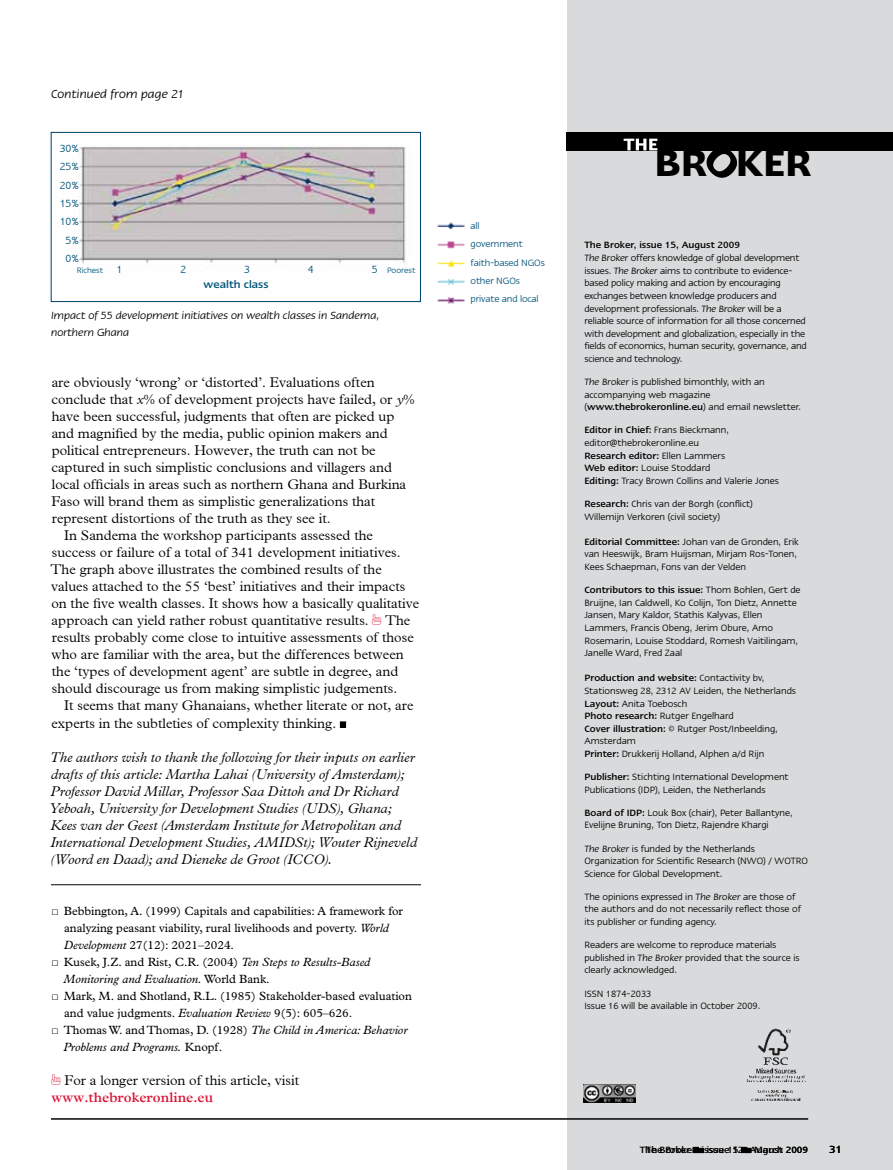
<style>
.page{position:relative;width:893px;height:1170px;background:#fff}
.page>*{position:absolute;margin:0;border:0;box-sizing:border-box;transform-origin:0 0}
.t1{font:600 42.3px "Linotype Ergo";color:#000}
.t2{font:300 14.1px/17px "Plantin";color:#000}
.t3{font:italic 300 14.1px/17px "Plantin";color:#000}
.t4{font:italic 13.5px "Linotype Ergo";letter-spacing:.005em;color:#000}
.t5{font:12px/17px "Plantin Std";color:#000}
.t6{font:italic 12px/17px "Plantin Std";color:#000}
.t7{font:italic 12px/17px "Linotype Ergo";color:#000}
.t8{font:12px/18.3px "Linotype Ergo";color:#00547a;text-align:center}
.t9{font:500 12px "Linotype Ergo";color:#00547a}
.t10{font:500 12px "Linotype Ergo";color:#000}
.t11{font:10.5px/12.6px "Linotype Ergo";color:#000}
.t12{font:10.5px/18.3px "Linotype Ergo";letter-spacing:-.01em;color:#00547a}
.t13{font:500 10.5px "Linotype Ergo";color:#000}
.t14{font:9px "Linotype Ergo";color:#00547a}
.s1{font-style:italic}
.s2{font-family:"All My Hands";font-weight:400;font-size:13.5px;color:#da1638}
.s3{font-family:"Times New Roman"}
.s4{font-family:"Times New Roman";font-style:normal}
.s5{font-style:normal}
.s6{font-weight:600;color:#da1638}
.s7{font-weight:500}
</style>
<div class="page">
<div style="left:567px;top:0;width:326px;height:1169px;background:#d9dadb"></div>
<img style="left:746px;top:1028px;width:60px;height:73px">
<img style="left:584px;top:1084px;width:52px;height:18px">
<div style="left:567px;top:132px;width:326px;height:18px;background:#000"></div>
<svg style="left:624px;top:139px;width:33px;height:11px"></svg>
<hr style="left:51px;top:884px;width:370px;height:1px;background:#000">
<svg style="left:340px;top:721px;width:6px;height:6px"></svg>
<img style="left:79px;top:147px;width:327px;height:117px">
<div style="left:51px;top:132px;width:370px;height:170px;border:1px solid #00436c"></div>
<img style="left:437px;top:222px;width:28px;height:82px">
<svg style="left:693px;top:1146px;width:11px;height:6px"></svg>
<svg style="left:741px;top:1146px;width:10px;height:6px"></svg>
<hr style="left:51px;top:1118px;width:757px;height:1px;background:#000">
<svg style="left:701px;top:150px;width:41px;height:1px"></svg>
<p class="t4" style="left:51px;top:86px;width:135px">Continued from page 21</p>
<p class="t8" style="left:60px;top:139px;width:21px">30%<br>25%<br>20%<br>15%<br>10%<br>5%<br>0%</p>
<p class="t8" style="left:117px;top:259px;width:7px">1</p>
<p class="t8" style="left:180px;top:259px;width:7px">2</p>
<p class="t8" style="left:244px;top:259px;width:7px">3</p>
<p class="t8" style="left:308px;top:259px;width:7px">4</p>
<p class="t8" style="left:372px;top:259px;width:7px">5</p>
<p class="t14" style="left:77px;top:265px;width:28px">Richest</p>
<p class="t14" style="left:387px;top:265px;width:30px">Poorest</p>
<p class="t9" style="left:204px;top:278px;width:66px">wealth class</p>
<p class="t7" style="left:51px;top:307px;width:330px">Impact of 55 development initiatives on wealth classes in Sandema, northern Ghana</p>
<h2 class="t2" style="left:52px;top:374px;width:325px">are obviously ‘wrong’ or ‘distorted’. Evaluations often</h2>
<h2 class="t2" style="left:51px;top:391px;width:365px">conclude that <span class="s1">x</span>% of development projects have failed, or <span class="s1">y</span>%</h2>
<h2 class="t2" style="left:52px;top:408px;width:344px">have been successful, judgments that often are picked up</h2>
<h2 class="t2" style="left:52px;top:425px;width:338px">and magnified by the media, public opinion makers and</h2>
<h2 class="t2" style="left:52px;top:442px;width:325px">political entrepreneurs. However, the truth can not be</h2>
<h2 class="t2" style="left:51px;top:459px;width:342px">captured in such simplistic conclusions and villagers and</h2>
<h2 class="t2" style="left:52px;top:476px;width:356px">local officials in areas such as northern Ghana and Burkina</h2>
<h2 class="t2" style="left:51px;top:493px;width:325px">Faso will brand them as simplistic generalizations that</h2>
<h2 class="t2" style="left:52px;top:510px;width:280px">represent distortions of the truth as they see it.</h2>
<h2 class="t2" style="left:64px;top:527px;width:310px">In Sandema the workshop participants assessed the</h2>
<h2 class="t2" style="left:52px;top:544px;width:350px">success or failure of a total of 341 development initiatives.</h2>
<h2 class="t2" style="left:51px;top:561px;width:333px">The graph above illustrates the combined results of the</h2>
<h2 class="t2" style="left:51px;top:578px;width:356px">values attached to the 55 ‘best’ initiatives and their impacts</h2>
<h2 class="t2" style="left:51px;top:595px;width:369px">on the five wealth classes. It shows how a basically qualitative</h2>
<h2 class="t2" style="left:52px;top:612px;width:360px">approach can yield rather robust quantitative results. <span class="s2">1</span> The</h2>
<h2 class="t2" style="left:52px;top:629px;width:363px">results probably come close to intuitive assessments of those</h2>
<h2 class="t2" style="left:51px;top:646px;width:354px">who are familiar with the area, but the differences between</h2>
<h2 class="t2" style="left:52px;top:663px;width:348px">the ‘types of development agent’ are subtle in degree, and</h2>
<h2 class="t2" style="left:52px;top:680px;width:347px">should discourage us from making simplistic judgements.</h2>
<h2 class="t2" style="left:64px;top:697px;width:351px">It seems that many Ghanaians, whether literate or not, are</h2>
<h2 class="t2" style="left:51px;top:714px;width:286px">experts in the subtleties of complexity thinking.</h2>
<p class="t3" style="left:49px;top:748px;width:369px">The authors wish to thank the following for their inputs on earlier drafts of this article: Martha Lahai (University of Amsterdam); Professor David Millar, Professor Saa Dittoh and Dr Richard Yeboah, University for Development Studies (UDS), Ghana; Kees van der Geest (Amsterdam Institute for Metropolitan and International Development Studies, AMIDSt); Wouter Rijneveld (Woord en Daad); and Dieneke de Groot (ICCO).</p>
<p class="t5" style="left:64px;top:902px;width:341px;text-indent:-12px"><span class="s3">□</span> Bebbington, A. (1999) Capitals and capabilities: A framework for analyzing peasant viability, rural livelihoods and poverty. <span class="s1">World<br>Development</span> 27(12): 2021–2024.</p>
<p class="t6" style="left:64px;top:953px;width:308px;text-indent:-12px"><span class="s4">□</span> <span class="s5">Kusek, J.Z. and Rist, C.R. (2004)</span> Ten Steps to Results-Based<br>Monitoring and Evaluation. <span class="s5">World Bank.</span></p>
<p class="t5" style="left:64px;top:987px;width:349px;text-indent:-13px"><span class="s3">□</span> Mark, M. and Shotland, R.L. (1985) Stakeholder-based evaluation and value judgments. <span class="s1">Evaluation Review</span> 9(5): 605–626.</p>
<p class="t6" style="left:64px;top:1021px;width:345px;text-indent:-12px"><span class="s4">□</span> <span class="s5">Thomas W. and Thomas, D. (1928)</span> The Child in America: Behavior<br>Problems and Programs. <span class="s5">Knopf.</span></p>
<h2 class="t2" style="left:51px;top:1071px;width:249px"><span class="s2">1</span> For a longer version of this article, visit <span class="s6">www.thebrokeronline.eu</span></h2>
<p class="t12" style="left:470px;top:216px;width:76px">all<br>government faith-based NGOs other NGOs private and local</p>
<h1 class="t1" style="left:654px;top:141px;width:54px">BR</h1>
<h1 class="t1" style="left:736px;top:141px;width:77px">KER</h1>
<p class="t11" style="left:584px;top:239px;width:224px"><span class="s7">The Broker, issue 15, August 2009<br></span><span class="s1">The Broker</span> offers knowledge of global development issues. <span class="s1">The Broker</span> aims to contribute to evidence&shy;based policy making and action by encouraging exchanges between knowledge producers and development professionals. <span class="s1">The Broker</span> will be a reliable source of information for all those concerned with development and globalization, especially in the fields of economics, human security, governance, and science and technology.</p>
<p class="t11" style="left:584px;top:375px;width:218px"><span class="s1">The Broker</span> is published bimonthly, with an accompanying web magazine (<span class="s7">www.thebrokeronline.eu</span>) and email newsletter.</p>
<p class="t11" style="left:584px;top:423px;width:196px"><span class="s7">Editor in Chief:</span> Frans Bieckmann, editor@thebrokeronline.eu<br><span class="s7">Research editor:</span> Ellen Lammers<br><span class="s7">Web editor:</span> Louise Stoddard<br><span class="s7">Editing:</span> Tracy Brown Collins and Valerie Jones</p>
<p class="t11" style="left:584px;top:497px;width:170px"><span class="s7">Research:</span> Chris van der Borgh (conflict)<br>Willemijn Verkoren (civil society)</p>
<p class="t11" style="left:584px;top:535px;width:216px"><span class="s7">Editorial Committee:</span> Johan van de Gronden, Erik van Heeswijk, Bram Huijsman, Mirjam Ros-Tonen,<br>Kees Schaepman, Fons van der Velden</p>
<p class="t11" style="left:584px;top:583px;width:218px"><span class="s7">Contributors to this issue:</span> Thom Bohlen, Gert de Bruijne, Ian Caldwell, Ko Colijn, Ton Dietz, Annette Jansen, Mary Kaldor, Stathis Kalyvas, Ellen Lammers, Francis Obeng, Jerim Obure, Arno Rosemarin, Louise Stoddard, Romesh Vaitilingam, Janelle Ward, Fred Zaal</p>
<p class="t11" style="left:584px;top:671px;width:213px"><span class="s7">Production and website:</span> Contactivity bv, Stationsweg 28, 2312 AV Leiden, the Netherlands <span class="s7">Layout:</span> Anita Toebosch<br><span class="s7">Photo research:</span> Rutger Engelhard<br><span class="s7">Cover illustration:</span> © Rutger Post/Inbeelding, Amsterdam<br><span class="s7">Printer:</span> Drukkerij Holland, Alphen a/d Rijn</p>
<p class="t11" style="left:584px;top:770px;width:206px"><span class="s7">Publisher:</span> Stichting International Development<br>Publications (IDP), Leiden, the Netherlands</p>
<p class="t11" style="left:584px;top:806px;width:210px"><span class="s7">Board of IDP:</span> Louk Box (chair), Peter Ballantyne,<br>Evelijne Bruning, Ton Dietz, Rajendre Khargi</p>
<p class="t11" style="left:584px;top:841px;width:225px"><span class="s1">The Broker</span> is funded by the Netherlands<br>Organization for Scientific Research (NWO) / WOTRO<br>Science for Global Development.</p>
<p class="t11" style="left:584px;top:890px;width:218px">The opinions expressed in <span class="s1">The Broker</span> are those of the authors and do not necessarily reflect those of its publisher or funding agency.</p>
<p class="t11" style="left:584px;top:938px;width:217px">Readers are welcome to reproduce materials published in <span class="s1">The Broker</span> provided that the source is clearly acknowledged.</p>
<p class="t11" style="left:584px;top:986px;width:177px">ISSN 1874-2033<br>Issue 16 will be available in October 2009.</p>
<p class="t13" style="left:640px;top:1144px;width:170px">The Broker issue 15 August 2009</p>
<p class="t10" style="left:829px;top:1142px;width:14px">31</p>
<p class="t13" style="left:646px;top:1144px;width:139px">The Broker i sue 12 March</p>
</div>
